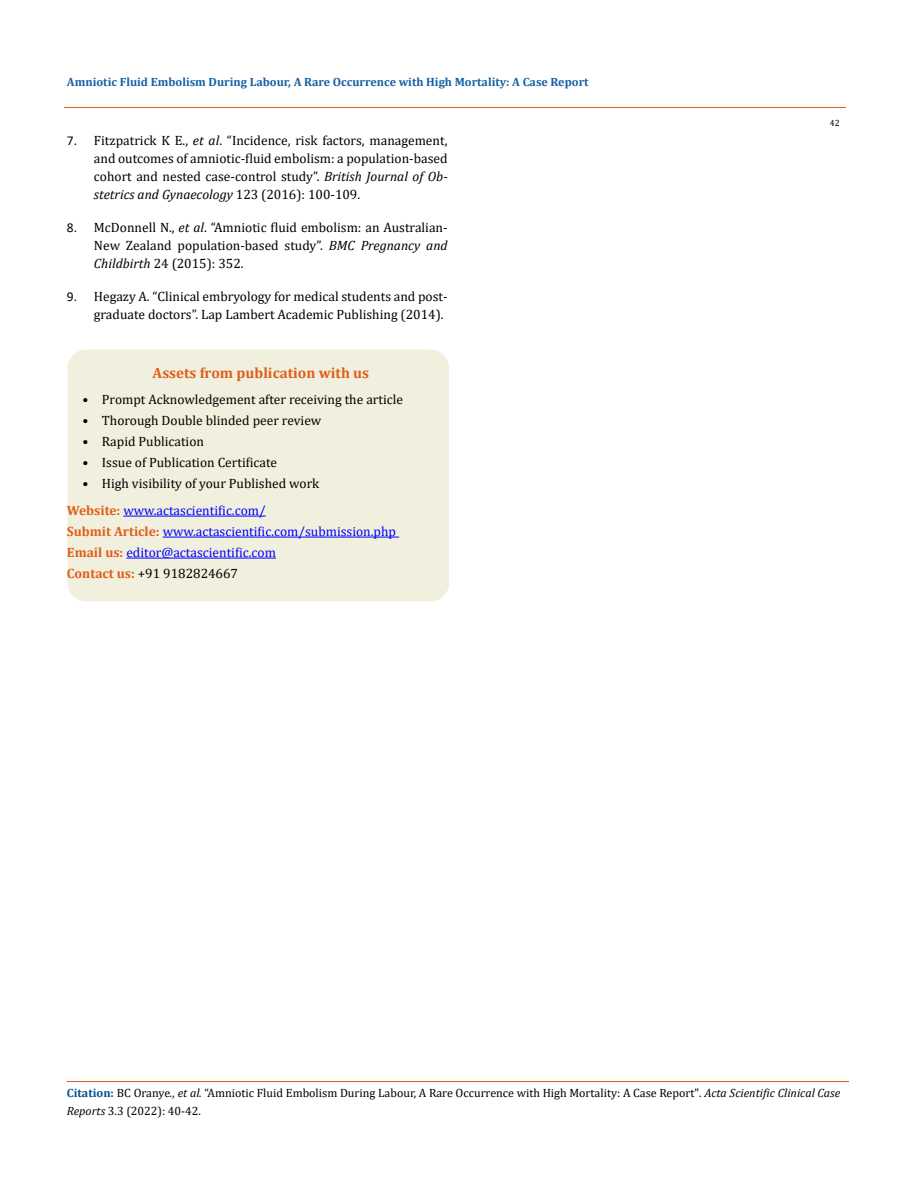
<style>
.page{position:relative;width:917px;height:1188px;background:#fff}
.page>*{position:absolute;margin:0;border:0;box-sizing:border-box;transform-origin:0 0}
.t1{font:700 15px "Cambria";color:#e05d1a}
.t2{font:13.5px/18px "Cambria";color:#000;text-align:justify}
.t3{font:13.5px/21px "Cambria";color:#00f}
.t4{font:12px/18px "Cambria";color:#000}
.t5{font:700 12px "Cambria";color:#1560a6}
.t6{font:9px "Cambria";color:#000}
.s1{font-family:"Calibri"}
.s2{font-style:italic}
.s3{font-weight:700;color:#e05d1a}
.s4{color:#000}
.s5{font-weight:700;color:#035089}
</style>
<div class="page">
<div style="left:68px;top:350px;width:380px;height:251px;background:#f1f0de;border-radius:18px"></div>
<div style="left:67px;top:350px;width:382px;height:251px;border:2px solid #f1f0de;border-radius:18px"></div>
<hr style="left:123px;top:516px;width:143px;height:1px;background:#00f">
<hr style="left:163px;top:537px;width:236px;height:1px;background:#00f">
<hr style="left:126px;top:558px;width:150px;height:1px;background:#00f">
<hr style="left:64px;top:108px;width:781px;height:1px;background:#e05d1a">
<hr style="left:67px;top:1082px;width:781px;height:1px;background:#e05d1a">
<p class="t5" style="left:67px;top:73px;width:523px">Amniotic Fluid Embolism During Labour, A Rare Occurrence with High Mortality: A Case Report</p>
<p class="t2" style="left:94px;top:132px;width:355px;text-indent:-27px"><span class="s1">7.</span> Fitzpatrick K E., <span class="s2">et al</span>. “Incidence, risk factors, management, and outcomes of amniotic-fluid embolism: a population-based cohort and nested case-control study”. <span class="s2">British Journal of Ob&shy;stetrics and Gynaecology</span> 123 (2016): 100-109.</p>
<p class="t2" style="left:94px;top:219px;width:355px;text-indent:-27px"><span class="s1">8.</span> McDonnell N., <span class="s2">et al</span>. “Amniotic fluid embolism: an Australian-New Zealand population-based study”. <span class="s2">BMC Pregnancy and Childbirth</span> 24 (2015): 352.</p>
<p class="t2" style="left:67px;top:288px;width:382px;text-align:right"><span class="s1">9.</span> Hegazy A. “Clinical embryology for medical students and post&shy;graduate doctors”. Lap Lambert Academic Publishing (2014).</p>
<p class="t1" style="left:152px;top:363px;width:218px">Assets from publication with us</p>
<p class="t2" style="left:82px;top:390px;width:322px">• Prompt Acknowledgement after receiving the article</p>
<p class="t2" style="left:82px;top:411px;width:240px">• Thorough Double blinded peer review</p>
<p class="t2" style="left:82px;top:432px;width:123px">• Rapid Publication</p>
<p class="t2" style="left:82px;top:453px;width:196px">• Issue of Publication Certificate</p>
<p class="t2" style="left:82px;top:474px;width:238px">• High visibility of your Published work</p>
<p class="t3" style="left:67px;top:500px;width:330px"><span class="s3">Website:</span> www.actascientific.com/<br><span class="s3">Submit Article:</span> www.actascientific.com/submission.php <span class="s3">Email us:</span> editor@actascientific.com<br><span class="s3">Contact us:</span> <span class="s4">+91 9182824667</span></p>
<p class="t6" style="left:829px;top:118px;width:11px">42</p>
<p class="t4" style="left:67px;top:1084px;width:774px"><span class="s5">Citation:</span> BC Oranye<span class="s2">., et al.</span> “Amniotic Fluid Embolism During Labour, A Rare Occurrence with High Mortality: A Case Report". <span class="s2">Acta Scientific Clinical Case<br>Reports</span> 3.3 (2022): 40-42.</p>
</div>
